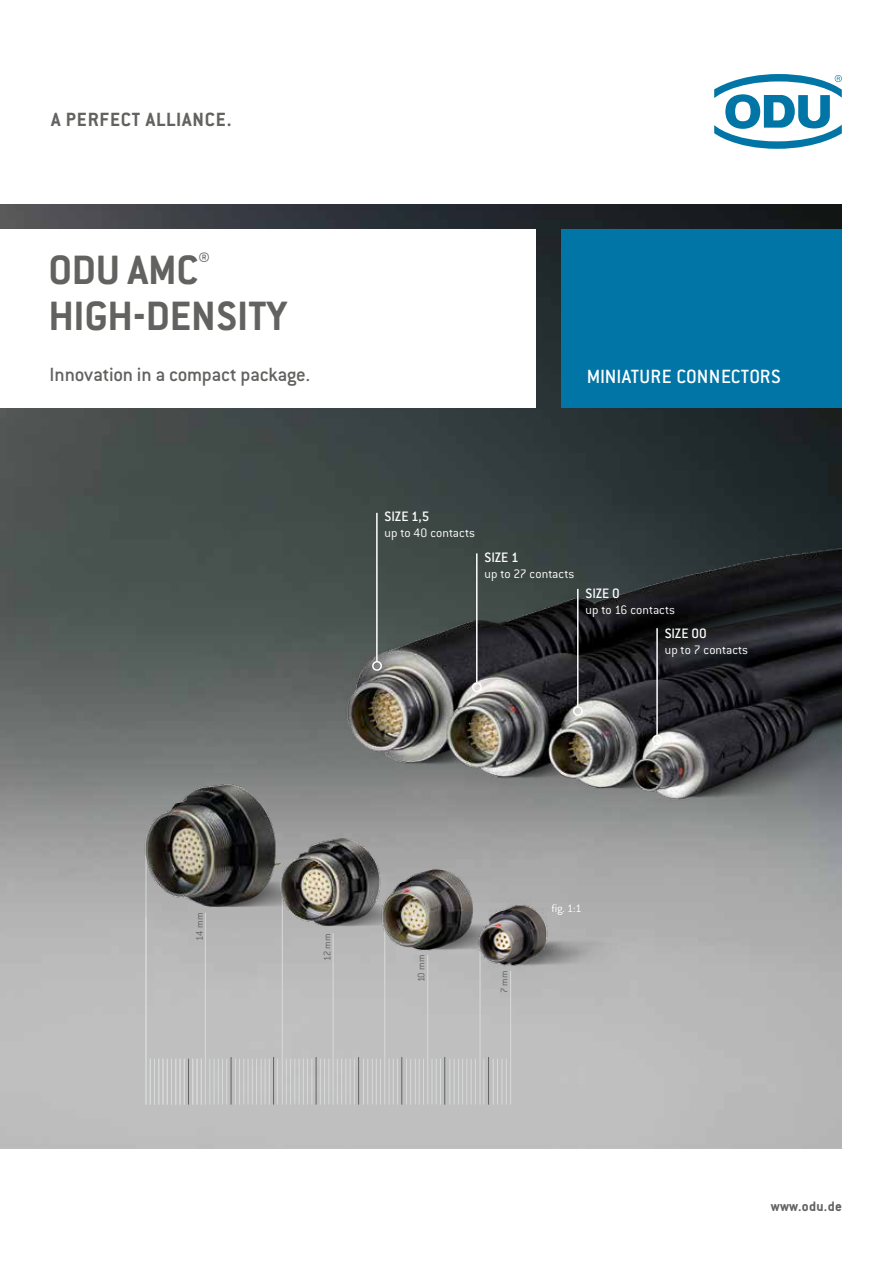
<style>
.page{position:relative;width:893px;height:1263px;background:#fff}
.page>*{position:absolute;margin:0;border:0;box-sizing:border-box;transform-origin:0 0}
.t1{font:700 45px/46.5px "Conduit ITC Pro";color:#626261}
.t2{font:500 21px "Conduit ITC Pro";letter-spacing:-.01em;color:#626261}
.t3{font:500 21px "Conduit ITC Pro";letter-spacing:.005em;color:#fff}
.t4{font:700 21px "Conduit ITC Pro";letter-spacing:.04em;color:#626261}
.t5{font:500 15px "Conduit ITC Pro";letter-spacing:-.015em;color:#fff}
.t6{font:700 15px "Conduit ITC Pro";letter-spacing:.02em;color:#626261}
.t7{font:300 13.5px "Conduit ITC Pro";color:#fff}
.t8{font:300 12px "Conduit ITC Pro";color:#fff}
.t9{font:300 10.5px "Conduit ITC Pro";letter-spacing:.02em;color:#626261}
</style>
<div class="page">
<img style="left:0;top:204px;width:842px;height:944px">
<hr style="left:209px;top:1059px;width:1px;height:45px;background:#d9dada">
<hr style="left:214px;top:1059px;width:1px;height:45px;background:#d9dada">
<hr style="left:218px;top:1059px;width:1px;height:45px;background:#d9dada">
<hr style="left:222px;top:1059px;width:1px;height:45px;background:#d9dada">
<hr style="left:226px;top:1059px;width:1px;height:45px;background:#d9dada">
<hr style="left:231px;top:1057px;width:1px;height:47px;background:#626261">
<hr style="left:235px;top:1059px;width:1px;height:45px;background:#d9dada">
<hr style="left:239px;top:1059px;width:1px;height:45px;background:#d9dada">
<hr style="left:243px;top:1059px;width:1px;height:45px;background:#d9dada">
<hr style="left:248px;top:1059px;width:1px;height:45px;background:#d9dada">
<hr style="left:252px;top:1059px;width:1px;height:45px;background:#d9dada">
<hr style="left:256px;top:1059px;width:1px;height:45px;background:#d9dada">
<hr style="left:261px;top:1059px;width:1px;height:45px;background:#d9dada">
<hr style="left:265px;top:1059px;width:1px;height:45px;background:#d9dada">
<hr style="left:269px;top:1059px;width:1px;height:45px;background:#d9dada">
<hr style="left:273px;top:1057px;width:1px;height:47px;background:#626261">
<hr style="left:282px;top:885px;width:1px;height:219px;background:#d9dada">
<hr style="left:205px;top:913px;width:1px;height:191px;background:#d9dada">
<hr style="left:286px;top:1059px;width:1px;height:45px;background:#d9dada">
<hr style="left:277px;top:1059px;width:1px;height:45px;background:#d9dada">
<hr style="left:290px;top:1059px;width:1px;height:45px;background:#d9dada">
<hr style="left:294px;top:1059px;width:1px;height:45px;background:#d9dada">
<hr style="left:299px;top:1058px;width:1px;height:46px;background:#d9dada">
<hr style="left:303px;top:1058px;width:1px;height:46px;background:#d9dada">
<hr style="left:307px;top:1059px;width:1px;height:45px;background:#d9dada">
<hr style="left:311px;top:1059px;width:1px;height:45px;background:#d9dada">
<hr style="left:316px;top:1057px;width:1px;height:47px;background:#626261">
<hr style="left:358px;top:1057px;width:1px;height:47px;background:#626261">
<hr style="left:401px;top:1057px;width:1px;height:47px;background:#626261">
<hr style="left:444px;top:1057px;width:1px;height:47px;background:#626261">
<hr style="left:488px;top:1057px;width:1px;height:47px;background:#626261">
<hr style="left:320px;top:1059px;width:1px;height:45px;background:#d9dada">
<hr style="left:363px;top:1059px;width:1px;height:45px;background:#d9dada">
<hr style="left:406px;top:1059px;width:1px;height:45px;background:#d9dada">
<hr style="left:449px;top:1059px;width:1px;height:45px;background:#d9dada">
<hr style="left:493px;top:1059px;width:1px;height:45px;background:#d9dada">
<hr style="left:324px;top:1059px;width:1px;height:45px;background:#d9dada">
<hr style="left:367px;top:1059px;width:1px;height:45px;background:#d9dada">
<hr style="left:410px;top:1059px;width:1px;height:45px;background:#d9dada">
<hr style="left:454px;top:1059px;width:1px;height:45px;background:#d9dada">
<hr style="left:497px;top:1059px;width:1px;height:45px;background:#d9dada">
<hr style="left:372px;top:1059px;width:1px;height:45px;background:#d9dada">
<hr style="left:415px;top:1059px;width:1px;height:45px;background:#d9dada">
<hr style="left:458px;top:1059px;width:1px;height:45px;background:#d9dada">
<hr style="left:502px;top:1059px;width:1px;height:45px;background:#d9dada">
<hr style="left:506px;top:1059px;width:1px;height:45px;background:#d9dada">
<hr style="left:328px;top:1059px;width:1px;height:45px;background:#d9dada">
<hr style="left:376px;top:1059px;width:1px;height:45px;background:#d9dada">
<hr style="left:419px;top:1059px;width:1px;height:45px;background:#d9dada">
<hr style="left:462px;top:1059px;width:1px;height:45px;background:#d9dada">
<hr style="left:510px;top:971px;width:1px;height:133px;background:#d9dada">
<hr style="left:337px;top:1059px;width:1px;height:45px;background:#d9dada">
<hr style="left:380px;top:1059px;width:1px;height:45px;background:#d9dada">
<hr style="left:423px;top:1059px;width:1px;height:45px;background:#d9dada">
<hr style="left:466px;top:1059px;width:1px;height:45px;background:#d9dada">
<hr style="left:341px;top:1059px;width:1px;height:45px;background:#d9dada">
<hr style="left:384px;top:922px;width:1px;height:182px;background:#d9dada">
<hr style="left:333px;top:933px;width:1px;height:171px;background:#d9dada">
<hr style="left:471px;top:1059px;width:1px;height:45px;background:#d9dada">
<hr style="left:475px;top:1059px;width:1px;height:45px;background:#d9dada">
<hr style="left:345px;top:1059px;width:1px;height:45px;background:#d9dada">
<hr style="left:389px;top:1059px;width:1px;height:45px;background:#d9dada">
<hr style="left:432px;top:1059px;width:1px;height:45px;background:#d9dada">
<hr style="left:480px;top:951px;width:1px;height:153px;background:#d9dada">
<hr style="left:427px;top:955px;width:1px;height:149px;background:#d9dada">
<hr style="left:350px;top:1059px;width:1px;height:45px;background:#d9dada">
<hr style="left:393px;top:1059px;width:1px;height:45px;background:#d9dada">
<hr style="left:436px;top:1059px;width:1px;height:45px;background:#d9dada">
<hr style="left:354px;top:1059px;width:1px;height:45px;background:#d9dada">
<hr style="left:397px;top:1059px;width:1px;height:45px;background:#d9dada">
<hr style="left:440px;top:1059px;width:1px;height:45px;background:#d9dada">
<hr style="left:483px;top:1059px;width:1px;height:45px;background:#d9dada">
<hr style="left:146px;top:917px;width:1px;height:187px;background:#d9dada">
<hr style="left:150px;top:1059px;width:1px;height:45px;background:#d9dada">
<hr style="left:154px;top:1059px;width:1px;height:45px;background:#d9dada">
<hr style="left:158px;top:1059px;width:1px;height:45px;background:#d9dada">
<hr style="left:163px;top:1059px;width:1px;height:45px;background:#d9dada">
<hr style="left:167px;top:1059px;width:1px;height:45px;background:#d9dada">
<hr style="left:171px;top:1059px;width:1px;height:45px;background:#d9dada">
<hr style="left:175px;top:1059px;width:1px;height:45px;background:#d9dada">
<hr style="left:180px;top:1059px;width:1px;height:45px;background:#d9dada">
<hr style="left:184px;top:1059px;width:1px;height:45px;background:#d9dada">
<hr style="left:188px;top:1059px;width:1px;height:45px;background:#626261">
<hr style="left:192px;top:1059px;width:1px;height:45px;background:#d9dada">
<hr style="left:197px;top:1059px;width:1px;height:45px;background:#d9dada">
<hr style="left:201px;top:1059px;width:1px;height:45px;background:#d9dada">
<img style="left:163px;top:510px;width:679px;height:381px">
<div style="left:372px;top:661px;width:10px;height:10px;border:2px solid #fff;border-radius:50%"></div>
<hr style="left:376px;top:513px;width:2px;height:148px;background:#fff">
<div style="left:472px;top:682px;width:10px;height:10px;border:2px solid #fff;border-radius:50%"></div>
<hr style="left:476px;top:553px;width:2px;height:129px;background:#fff">
<div style="left:573px;top:706px;width:10px;height:10px;border:2px solid #fff;border-radius:50%"></div>
<hr style="left:577px;top:589px;width:2px;height:118px;background:#fff">
<div style="left:652px;top:735px;width:10px;height:10px;border:2px solid #fff;border-radius:50%"></div>
<hr style="left:656px;top:628px;width:2px;height:107px;background:#fff">
<img style="left:122px;top:753px;width:233px;height:191px">
<img style="left:268px;top:824px;width:183px;height:142px">
<img style="left:378px;top:845px;width:180px;height:141px">
<img style="left:447px;top:892px;width:180px;height:89px">
<svg style="left:714px;top:74px;width:128px;height:75px"></svg>
<div style="left:0;top:230px;width:536px;height:178px;background:#fff"></div>
<div style="left:561px;top:230px;width:281px;height:178px;background:#0075a6"></div>
<h2 class="t4" style="left:51px;top:108px;width:182px">A PERFECT ALLIANCE.</h2>
<h1 class="t1" style="left:48px;top:246px;width:240px">ODU AMC<sup>®<br></sup>HIGH-DENSITY</h1>
<h2 class="t2" style="left:50px;top:363px;width:262px">I NNOVATION IN A COMPACT PACKAGE.</h2>
<h2 class="t3" style="left:587px;top:364px;width:194px">MINIATURE CONNECTORS</h2>
<p class="t9" style="left:194px;top:940px;width:29px;rotate:-90deg">14 mm</p>
<p class="t5" style="left:385px;top:508px;width:46px">SIZE 1,5</p>
<p class="t7" style="left:385px;top:526px;width:92px">up to 40 contacts</p>
<p class="t5" style="left:485px;top:548px;width:36px">SIZE 1</p>
<p class="t7" style="left:485px;top:566px;width:91px">up to 27 contacts</p>
<p class="t5" style="left:586px;top:585px;width:36px">SIZE 0</p>
<p class="t7" style="left:586px;top:603px;width:91px">up to 16 contacts</p>
<p class="t5" style="left:665px;top:625px;width:44px">SIZE 00</p>
<p class="t7" style="left:665px;top:643px;width:85px">up to 7 contacts</p>
<p class="t9" style="left:321px;top:961px;width:29px;rotate:-90deg">12 mm</p>
<p class="t9" style="left:416px;top:982px;width:29px;rotate:-90deg">10 mm</p>
<p class="t9" style="left:498px;top:993px;width:25px;rotate:-90deg">7 mm</p>
<p class="t8" style="left:551px;top:902px;width:32px">fig. 1:1</p>
<p class="t6" style="left:771px;top:1198px;width:73px">WWW.ODU.DE</p>
</div>
